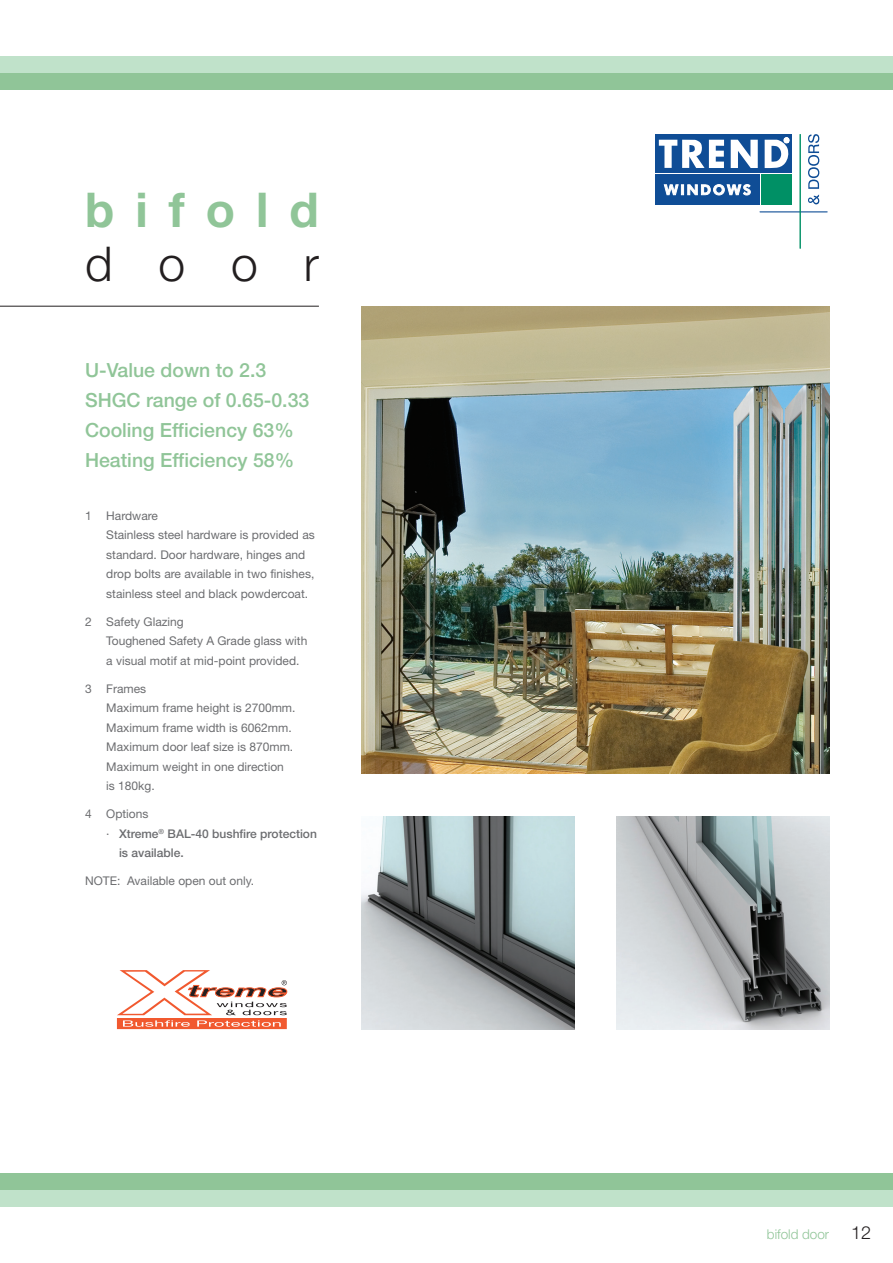
<style>
.page{position:relative;width:893px;height:1263px;background:#fff}
.page>*{position:absolute;margin:0;border:0;box-sizing:border-box;transform-origin:0 0}
.t1{font:700 48px "Helvetica Neue";letter-spacing:.44em;color:#90c598}
.t2{font:300 48px "Helvetica Neue";color:#231f20}
.t3{font:500 19.5px/30px "Helvetica Neue";color:#90c598}
.t4{font:300 13.5px "Helvetica Neue";color:#90c598}
.t5{font:12px/19.5px "Helvetica Neue";color:#6c6d70}
.t6{font:500 12px "Helvetica Neue";color:#6c6d70}
.s1{font-weight:400}
.s2{font-size:18px;color:#231f20}
</style>
<div class="page">
<div style="left:0;top:1174px;width:893px;height:89px;background:#90c598"></div>
<div style="left:0;top:1191px;width:893px;height:72px;background:#c0e2ca"></div>
<div style="left:0;top:1208px;width:893px;height:55px;background:#fff"></div>
<div style="left:0;top:0;width:893px;height:89px;background:#90c598"></div>
<div style="left:0;top:0;width:893px;height:72px;background:#c0e2ca"></div>
<div style="left:0;top:0;width:893px;height:55px;background:#fff"></div>
<hr style="left:760px;top:212px;width:67px;height:1px;background:#0f4d96">
<div style="left:655px;top:134px;width:137px;height:39px;background:#0f4d96"></div>
<div style="left:655px;top:174px;width:105px;height:30px;background:#0f4d96"></div>
<div style="left:761px;top:174px;width:31px;height:30px;background:#009065"></div>
<svg style="left:731px;top:140px;width:27px;height:28px"></svg>
<svg style="left:659px;top:140px;width:65px;height:28px"></svg>
<svg style="left:765px;top:138px;width:24px;height:31px"></svg>
<hr style="left:800px;top:134px;width:1px;height:115px;background:#009065">
<svg style="left:664px;top:184px;width:86px;height:11px"></svg>
<svg style="left:808px;top:134px;width:11px;height:70px"></svg>
<hr style="left:0;top:306px;width:319px;height:1px;background:#231f20">
<img style="left:361px;top:816px;width:213px;height:213px">
<img style="left:617px;top:816px;width:212px;height:213px">
<svg style="left:117px;top:970px;width:170px;height:59px"></svg>
<img style="left:361px;top:306px;width:468px;height:468px">
<p class="t1" style="left:85px;top:180px;width:235px">bifold</p>
<p class="t2" style="left:85px;top:234px;width:235px">door</p>
<p class="t3" style="left:85px;top:354px;width:226px">U-Value down to 2.3<br>SHGC range of 0.65-0.33<br>Cooling Efficiency 63%<br>Heating Efficiency 58%</p>
<p class="t5" style="left:106px;top:505px;width:210px;text-indent:-21px">1 Hardware<br>Stainless steel hardware is provided as standard. Door hardware, hinges and drop bolts are available in two finishes, stainless steel and black powdercoat.</p>
<p class="t5" style="left:106px;top:611px;width:203px;text-indent:-21px">2 Safety Glazing<br>Toughened Safety A Grade glass with a visual motif at mid-point provided.</p>
<p class="t5" style="left:106px;top:678px;width:191px;text-indent:-21px">3 Frames<br>Maximum frame height is 2700mm.<br>Maximum frame width is 6062mm.<br>Maximum door leaf size is 870mm.<br>Maximum weight in one direction is 180kg.</p>
<p class="t5" style="left:85px;top:804px;width:65px">4 Options</p>
<p class="t6" style="left:106px;top:826px;width:212px"><span class="s1">·</span> Xtreme<sup>®</sup> BAL-40 bushfire protection</p>
<p class="t6" style="left:119px;top:846px;width:66px">is available.</p>
<p class="t5" style="left:85px;top:871px;width:171px">NOTE: Available open out only.</p>
<p class="t4" style="left:767px;top:1225px;width:106px">bifold door <span class="s2">12</span></p>
</div>
